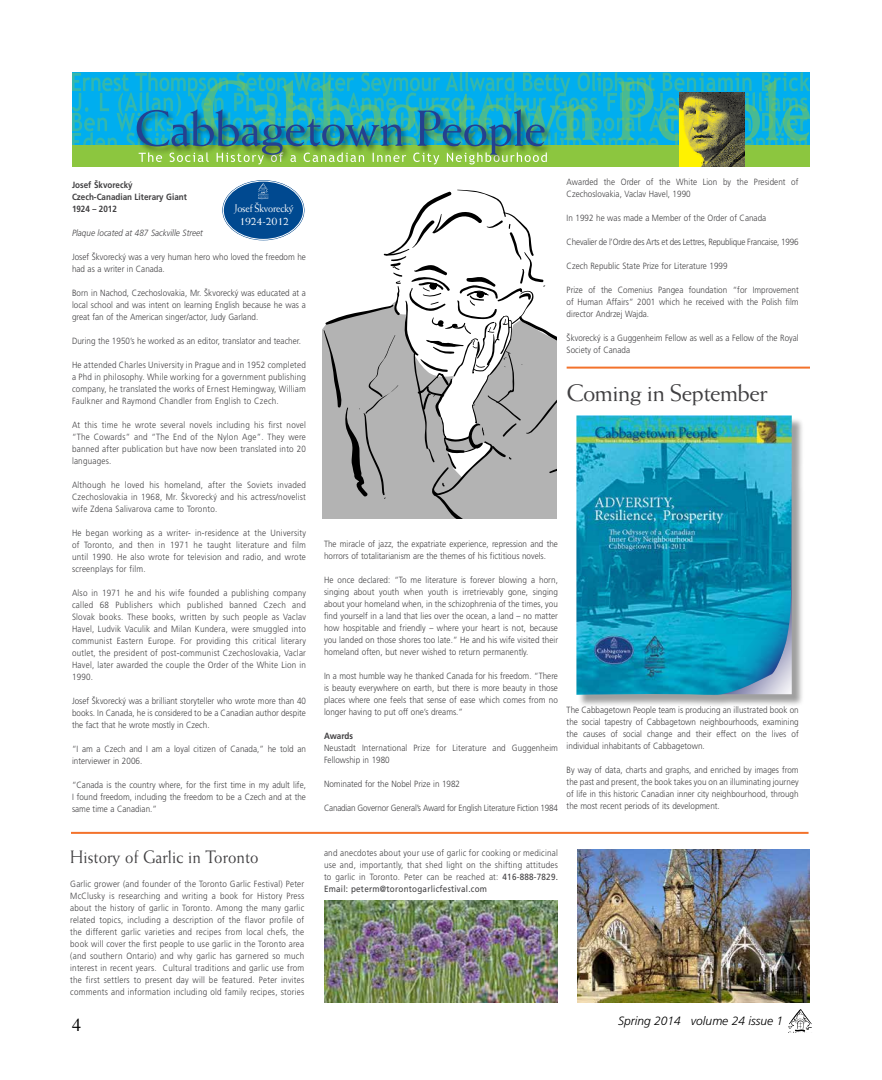
<style>
.page{position:relative;width:882px;height:1080px;background:#fff}
.page>*{position:absolute;margin:0;border:0;box-sizing:border-box;transform-origin:0 0}
.t1{font:24px "Weiss";letter-spacing:-.03em;color:#414042}
.t2{font:18px "Weiss";letter-spacing:.005em;color:#414042;scale:.9 1}
.t3{font:18px "Times";color:#000}
.t4{font:italic 300 12px "Frutiger";color:#000}
.t5{font:12px "Weiss";letter-spacing:-.025em;color:#fff}
.t6{font:11px "Weiss";letter-spacing:-.025em;color:#fff;scale:.9 1}
.t7{font:300 9px/12px "Frutiger";letter-spacing:.005em;color:#414042;text-align:justify;scale:.9 1}
.t8{font:300 9px "Frutiger";letter-spacing:-.02em;color:#414042;scale:.9 1}
.t9{font:700 9px/12px "Frutiger";color:#414042;scale:.9 1}
.t10{font:italic 300 9px "Frutiger";letter-spacing:.005em;color:#414042;scale:.9 1}
.s1{font-weight:400}
</style>
<div class="page">
<svg style="left:788px;top:1009px;width:24px;height:24px"></svg>
<div style="left:72px;top:145px;width:738px;height:22px;background:#8cc63f"></div>
<svg style="left:72px;top:72px;width:738px;height:92px;background:#31adad"></svg>
<img style="left:680px;top:92px;width:64px;height:75px">
<hr style="left:71px;top:832px;width:738px;height:2px;background:#f3722b">
<img style="left:324px;top:901px;width:234px;height:102px">
<img style="left:578px;top:849px;width:232px;height:154px">
<hr style="left:567px;top:367px;width:243px;height:2px;background:#f3722b">
<div style="left:578px;top:417px;width:226px;height:290px;background:#000;opacity:.38"></div>
<img style="left:576px;top:415px;width:216px;height:280px">
<svg style="left:711px;top:482px;width:81px;height:215px;background:#1893b7"></svg>
<svg style="left:324px;top:190px;width:233px;height:328px"></svg>
<div style="left:222px;top:180px;width:82px;height:60px;background:#004990;border-radius:50%"></div>
<div style="left:221px;top:179px;width:85px;height:63px;border:1px solid #fff;border-radius:50%"></div>
<div style="left:223px;top:181px;width:81px;height:59px;border:1px solid #fff;border-radius:50%"></div>
<svg style="left:258px;top:183px;width:11px;height:16px"></svg>
<p class="t9" style="left:72px;top:179px;width:129px">Josef Škvorecký<br>Czech-Canadian Literary Giant<br>1924 – 2012</p>
<p class="t10" style="left:72px;top:227px;width:147px">Plaque located at 487 Sackville Street</p>
<p class="t7" style="left:72px;top:251px;width:261px">Josef Škvorecký was a very human hero who loved the freedom he had as a writer in Canada.</p>
<p class="t7" style="left:72px;top:287px;width:262px">Born in Nachod, Czechoslovakia, Mr. Škvorecký was educated at a local school and was intent on learning English because he was a great fan of the American singer/actor, Judy Garland.</p>
<p class="t7" style="left:72px;top:335px;width:256px">During the 1950’s he worked as an editor, translator and teacher.</p>
<p class="t7" style="left:72px;top:359px;width:262px">He attended Charles University in Prague and in 1952 completed a Phd in philosophy. While working for a government publishing company, he translated the works of Ernest Hemingway, William Faulkner and Raymond Chandler from English to Czech.</p>
<p class="t7" style="left:72px;top:419px;width:262px">At this time he wrote several novels including his first novel “The Cowards” and “The End of the Nylon Age”. They were banned after publication but have now been translated into 20 languages.</p>
<p class="t7" style="left:72px;top:479px;width:262px">Although he loved his homeland, after the Soviets invaded Czechoslovakia in 1968, Mr. Škvorecký and his actress/novelist wife Zdena Salivarova came to Toronto.</p>
<p class="t7" style="left:72px;top:527px;width:262px">He began working as a writer- in-residence at the University of Toronto, and then in 1971 he taught literature and film until 1990. He also wrote for television and radio, and wrote screenplays for film.</p>
<p class="t7" style="left:72px;top:587px;width:262px">Also in 1971 he and his wife founded a publishing company called 68 Publishers which published banned Czech and Slovak books. These books, written by such people as Vaclav Havel, Ludvik Vaculik and Milan Kundera, were smuggled into communist Eastern Europe. For providing this critical literary outlet, the president of post-communist Czechoslovakia, Vaclar Havel, later awarded the couple the Order of the White Lion in 1990.</p>
<p class="t7" style="left:72px;top:695px;width:262px">Josef Škvorecký was a brilliant storyteller who wrote more than 40 books. In Canada, he is considered to be a Canadian author despite the fact that he wrote mostly in Czech.</p>
<p class="t7" style="left:72px;top:743px;width:261px">“I am a Czech and I am a loyal citizen of Canada,” he told an interviewer in 2006.</p>
<p class="t7" style="left:72px;top:779px;width:262px">“Canada is the country where, for the first time in my adult life, I found freedom, including the freedom to be a Czech and at the same time a Canadian.”</p>
<p class="t6" style="left:235px;top:202px;width:67px">Josef Škvorecký</p>
<h3 class="t5" style="left:239px;top:214px;width:51px">1924-2012</h3>
<h2 class="t2" style="left:70px;top:847px;width:211px">History of Garlic in Toronto</h2>
<p class="t7" style="left:70px;top:878px;width:262px">Garlic grower (and founder of the Toronto Garlic Festival) Peter McClusky is researching and writing a book for History Press about the history of garlic in Toronto. Among the many garlic related topics, including a description of the flavor profile of the different garlic varieties and recipes from local chefs, the book will cover the first people to use garlic in the Toronto area (and southern Ontario) and why garlic has garnered so much interest in recent years. Cultural traditions and garlic use from the first settlers to present day will be featured. Peter invites comments and information including old family recipes, stories</p>
<h2 class="t3" style="left:72px;top:1008px;width:10px">4</h2>
<p class="t7" style="left:567px;top:176px;width:259px">Awarded the Order of the White Lion by the President of<br>Czechoslovakia, Vaclav Havel, 1990</p>
<p class="t7" style="left:567px;top:212px;width:223px">In 1992 he was made a Member of the Order of Canada</p>
<p class="t8" style="left:567px;top:237px;width:259px">Chevalier de l’Ordre des Arts et des Lettres, Republique Francaise, 1996</p>
<p class="t7" style="left:567px;top:260px;width:180px">Czech Republic State Prize for Literature 1999</p>
<p class="t7" style="left:567px;top:284px;width:259px">Prize of the Comenius Pangea foundation “for Improvement of Human Affairs” 2001 which he received with the Polish film director Andrzej Wajda.</p>
<p class="t7" style="left:567px;top:332px;width:259px">Škvorecký is a Guggenheim Fellow as well as a Fellow of the Royal<br>Society of Canada</p>
<h1 class="t1" style="left:567px;top:379px;width:202px">Coming in September</h1>
<p class="t7" style="left:324px;top:538px;width:261px">The miracle of jazz, the expatriate experience, repression and the horrors of totalitarianism are the themes of his fictitious novels.</p>
<p class="t7" style="left:324px;top:574px;width:262px">He once declared: “To me literature is forever blowing a horn, singing about youth when youth is irretrievably gone, singing about your homeland when, in the schizophrenia of the times, you find yourself in a land that lies over the ocean, a land – no matter how hospitable and friendly – where your heart is not, because you landed on those shores too late.” He and his wife visited their homeland often, but never wished to return permanently.</p>
<p class="t7" style="left:324px;top:670px;width:262px">In a most humble way he thanked Canada for his freedom. “There is beauty everywhere on earth, but there is more beauty in those places where one feels that sense of ease which comes from no longer having to put off one’s dreams.”</p>
<p class="t9" style="left:324px;top:730px;width:34px">Awards</p>
<p class="t7" style="left:324px;top:742px;width:262px">Neustadt International Prize for Literature and Guggenheim<br>Fellowship in 1980</p>
<p class="t7" style="left:324px;top:778px;width:153px">Nominated for the Nobel Prize in 1982</p>
<p class="t8" style="left:324px;top:803px;width:261px">Canadian Governor General’s Award for English Literature Fiction 1984</p>
<p class="t7" style="left:567px;top:704px;width:259px">The Cabbagetown People team is producing an illustrated book on the social tapestry of Cabbagetown neighbourhoods, examining the causes of social change and their effect on the lives of individual inhabitants of Cabbagetown.</p>
<p class="t7" style="left:567px;top:764px;width:259px">By way of data, charts and graphs, and enriched by images from the past and present, the book takes you on an illuminating journey of life in this historic Canadian inner city neighbourhood, through the most recent periods of its development.</p>
<p class="t7" style="left:324px;top:847px;width:262px">and anecdotes about your use of garlic for cooking or medicinal use and, importantly, that shed light on the shifting attitudes to garlic in Toronto. Peter can be reached at: <span class="s1">416-888-7829.<br>Email: peterm@torontogarlicfestival.com</span></p>
<h3 class="t4" style="left:618px;top:1014px;width:166px">Spring 2014 volume 24 issue 1</h3>
</div>
